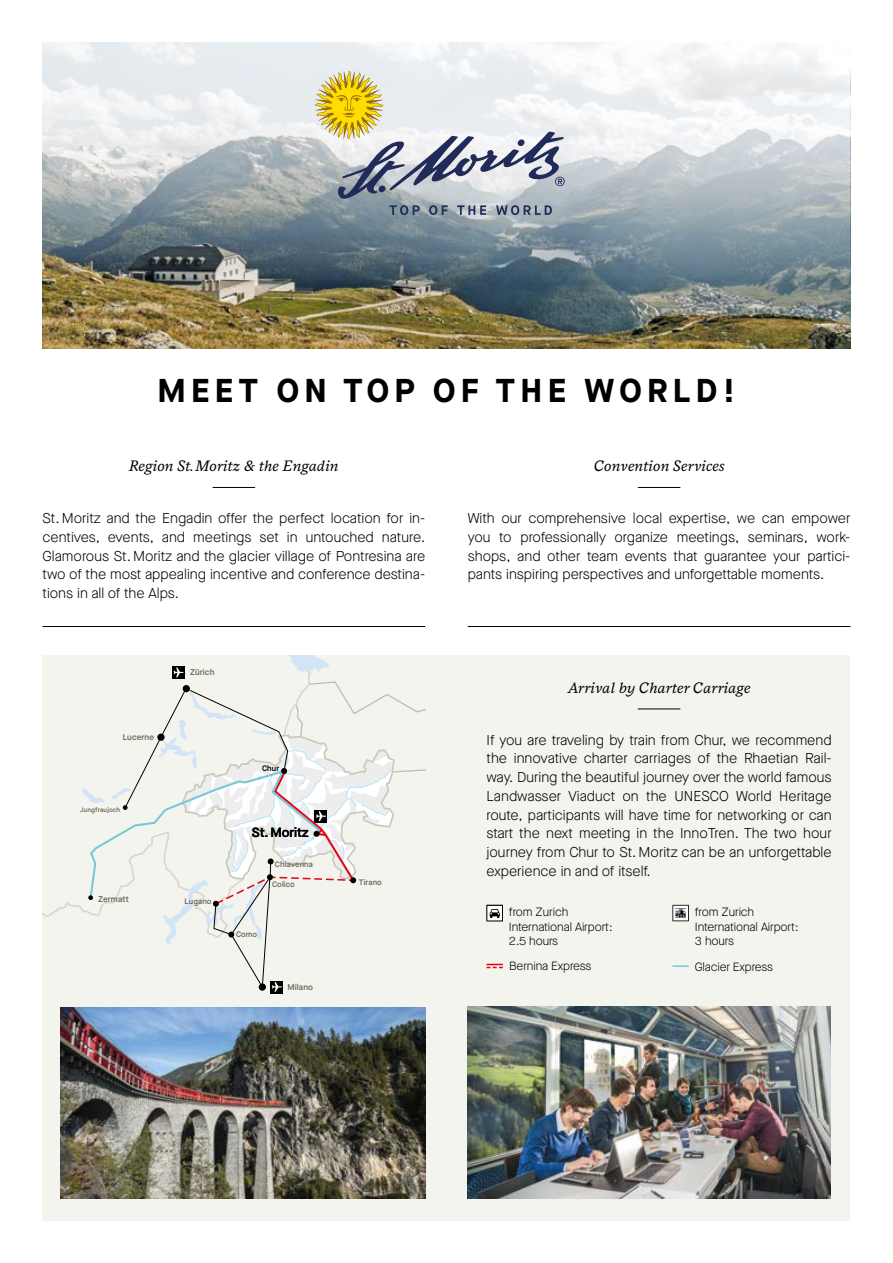
<style>
.page{position:relative;width:893px;height:1263px;background:#fff}
.page>*{position:absolute;margin:0;border:0;box-sizing:border-box;transform-origin:0 0}
.t1{font:700 33px "Maison Neue";letter-spacing:.16em;color:#000}
.t2{font:italic 15px "Messina Serif";letter-spacing:.015em;color:#000}
.t3{font:300 14.25px/18.8px "Maison Neue";color:#000;text-align:justify}
.t4{font:600 13.35px "Maison Neue";letter-spacing:-.005em;color:#000}
.t5{font:300 12px/14.4px "Maison Neue";letter-spacing:-.01em;color:#000}
.t6{font:600 8.4px "Maison Neue";letter-spacing:.005em;color:#6f6d5c}
.t7{font:600 7.95px "Maison Neue";letter-spacing:.01em;color:#6f6d5c}
.t8{font:600 7.95px "Maison Neue";color:#000}
.t9{font:600 6.45px "Maison Neue";letter-spacing:.015em;color:#6f6d5c}
</style>
<div class="page">
<img style="left:43px;top:289px;width:807px;height:60px">
<div style="left:43px;top:655px;width:807px;height:565px;background:#f4f4ef"></div>
<svg style="left:43px;top:42px;width:807px;height:247px"></svg>
<svg style="left:315px;top:71px;width:250px;height:128px"></svg>
<svg style="left:389px;top:205px;width:31px;height:10px"></svg>
<svg style="left:429px;top:205px;width:19px;height:10px"></svg>
<svg style="left:457px;top:205px;width:29px;height:10px"></svg>
<svg style="left:496px;top:205px;width:56px;height:10px"></svg>
<hr style="left:213px;top:487px;width:42px;height:1px;background:#000">
<hr style="left:638px;top:487px;width:42px;height:1px;background:#000">
<hr style="left:43px;top:626px;width:382px;height:1px;background:#000">
<hr style="left:468px;top:626px;width:382px;height:1px;background:#000">
<img style="left:61px;top:1007px;width:364px;height:191px">
<img style="left:468px;top:1007px;width:362px;height:191px">
<svg style="left:486px;top:905px;width:17px;height:16px"></svg>
<svg style="left:672px;top:905px;width:17px;height:16px"></svg>
<svg style="left:486px;top:964px;width:17px;height:4px"></svg>
<svg style="left:672px;top:965px;width:17px;height:2px"></svg>
<hr style="left:638px;top:708px;width:42px;height:1px;background:#000">
<svg style="left:43px;top:655px;width:382px;height:339px"></svg>
<div style="left:43px;top:655px;width:123px;height:57px;background:#f4f4ef"></div>
<h1 class="t1" style="left:157px;top:367px;width:580px">MEET ON TOP OF THE WORLD!</h1>
<p class="t2" style="left:129px;top:455px;width:211px">Region St.Moritz &amp; the Engadin</p>
<p class="t3" style="left:43px;top:509px;width:384px">St. Moritz and the Engadin offer the perfect location for in&shy;centives, events, and meetings set in untouched nature.<br>Glamorous St. Moritz and the glacier village of Pontresina are two of the most appealing incentive and conference destina&shy;tions in all of the Alps.</p>
<p class="t6" style="left:123px;top:731px;width:33px">Lucerne</p>
<p class="t9" style="left:80px;top:805px;width:42px">Jungfraujoch</p>
<p class="t6" style="left:98px;top:893px;width:32px">Zermatt</p>
<p class="t6" style="left:190px;top:666px;width:26px">Zürich</p>
<p class="t7" style="left:185px;top:896px;width:28px">Lugano</p>
<p class="t8" style="left:262px;top:763px;width:19px">Chur</p>
<p class="t4" style="left:252px;top:823px;width:59px">St.Moritz</p>
<p class="t7" style="left:275px;top:858px;width:39px">Chiavenna</p>
<p class="t7" style="left:272px;top:879px;width:24px">Colico</p>
<p class="t7" style="left:236px;top:929px;width:23px">Como</p>
<p class="t6" style="left:288px;top:981px;width:27px">Milano</p>
<p class="t7" style="left:359px;top:877px;width:25px">Tirano</p>
<p class="t2" style="left:594px;top:455px;width:132px">Convention Services</p>
<p class="t3" style="left:468px;top:509px;width:384px">With our comprehensive local expertise, we can empower you to professionally organize meetings, seminars, work&shy;shops, and other team events that guarantee your partici&shy;pants inspiring perspectives and unforgettable moments.</p>
<p class="t2" style="left:568px;top:676px;width:184px">Arrival by Charter Carriage</p>
<p class="t3" style="left:486px;top:730px;width:347px">If you are traveling by train from Chur, we recommend the innovative charter carriages of the Rhaetian Rail&shy;way. During the beautiful journey over the world famous Landwasser Viaduct on the UNESCO World Heritage route, participants will have time for networking or can start the next meeting in the InnoTren. The two hour journey from Chur to St. Moritz can be an unforgettable experience in and of itself.</p>
<p class="t5" style="left:509px;top:905px;width:105px">from Zurich<br>International Airport:<br>2.5 hours</p>
<p class="t5" style="left:695px;top:905px;width:105px">from Zurich<br>International Airport:<br>3 hours</p>
<p class="t5" style="left:509px;top:959px;width:84px">Bernina Express</p>
<p class="t5" style="left:695px;top:959px;width:80px">Glacier Express</p>
</div>
